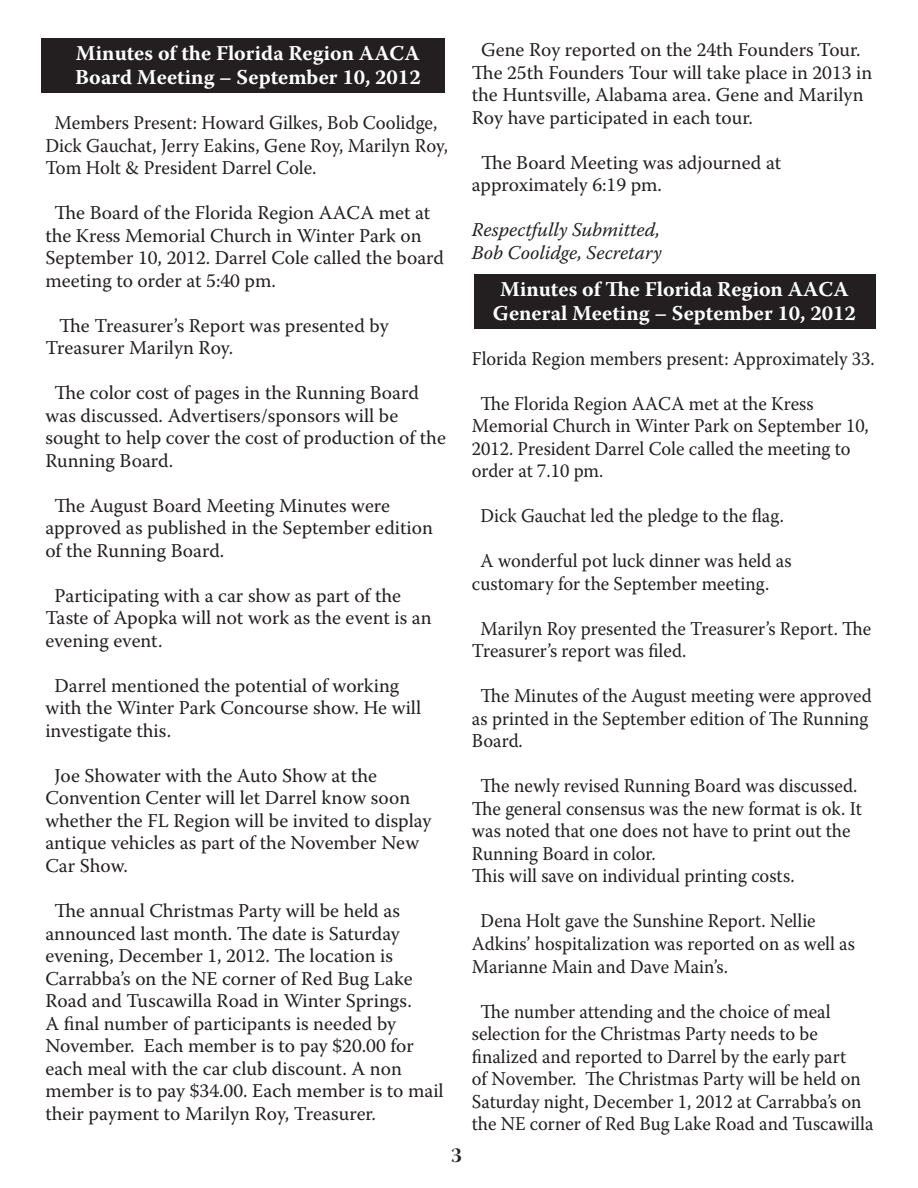
<style>
.page{position:relative;width:918px;height:1188px;background:#fff}
.page>*{position:absolute;margin:0;border:0;box-sizing:border-box;transform-origin:0 0}
.t1{font:700 21px/24px "Warnock Pro";color:#fff}
.t2{font:21px "Warnock Pro Bold Disp";color:#231f20}
.t3{font:19.5px/22.5px "Warnock Pro";color:#231f20}
.t4{font:19.5px/22.5px "Warnock Pro";color:#231f20;scale:.95 1}
.t5{font:19.5px/22.5px "Warnock Pro";color:#231f20;scale:.96 1}
.t6{font:italic 19.5px/22.5px "Warnock Pro";color:#231f20}
</style>
<div class="page">
<div style="left:41px;top:38px;width:404px;height:55px;background:#231f20"></div>
<div style="left:475px;top:274px;width:401px;height:54px;background:#231f20"></div>
<p class="t1" style="left:75px;top:41px;width:347px">Minutes of the Florida Region AACA<br>Board Meeting – September 10, 2012</p>
<p class="t5" style="left:45px;top:111px;width:421px;text-indent:9px">Members Present: Howard Gilkes, Bob Coolidge,<br>Dick Gauchat, Jerry Eakins, Gene Roy, Marilyn Roy,<br>Tom Holt &amp; President Darrel Cole.</p>
<p class="t3" style="left:45px;top:201px;width:400px;text-indent:9px">The Board of the Florida Region AACA met at the Kress Memorial Church in Winter Park on September 10, 2012. Darrel Cole called the board meeting to order at 5:40 pm.</p>
<p class="t3" style="left:45px;top:314px;width:345px;text-indent:14px">The Treasurer’s Report was presented by<br>Treasurer Marilyn Roy.</p>
<p class="t3" style="left:45px;top:381px;width:402px;text-indent:9px">The color cost of pages in the Running Board was discussed. Advertisers/sponsors will be sought to help cover the cost of production of the Running Board.</p>
<p class="t3" style="left:45px;top:494px;width:389px;text-indent:9px">The August Board Meeting Minutes were approved as published in the September edition of the Running Board.</p>
<p class="t3" style="left:45px;top:584px;width:388px;text-indent:9px">Participating with a car show as part of the<br>Taste of Apopka will not work as the event is an evening event.</p>
<p class="t3" style="left:45px;top:674px;width:377px;text-indent:9px">Darrel mentioned the potential of working with the Winter Park Concourse show. He will investigate this.</p>
<p class="t3" style="left:45px;top:764px;width:388px;text-indent:9px">Joe Showater with the Auto Show at the Convention Center will let Darrel know soon whether the FL Region will be invited to display antique vehicles as part of the November New Car Show.</p>
<p class="t3" style="left:45px;top:899px;width:400px;text-indent:9px">The annual Christmas Party will be held as announced last month. The date is Saturday evening, December 1, 2012. The location is Carrabba’s on the NE corner of Red Bug Lake Road and Tuscawilla Road in Winter Springs.<br>A final number of participants is needed by November. Each member is to pay $20.00 for each meal with the car club discount. A non member is to pay $34.00. Each member is to mail their payment to Marilyn Roy, Treasurer.</p>
<p class="t2" style="left:451px;top:1142px;width:12px">3</p>
<p class="t3" style="left:472px;top:38px;width:402px;text-indent:9px">Gene Roy reported on the 24th Founders Tour.<br>The 25th Founders Tour will take place in 2013 in the Huntsville, Alabama area. Gene and Marilyn Roy have participated in each tour.</p>
<p class="t3" style="left:472px;top:151px;width:311px;text-indent:9px">The Board Meeting was adjourned at approximately 6:19 pm.</p>
<p class="t6" style="left:472px;top:218px;width:191px">Respectfully Submitted,<br>Bob Coolidge, Secretary</p>
<p class="t1" style="left:493px;top:277px;width:364px;text-align:center">Minutes of The Florida Region AACA<br>General Meeting – September 10, 2012</p>
<p class="t4" style="left:472px;top:347px;width:426px">Florida Region members present: Approximately 33.</p>
<p class="t4" style="left:472px;top:392px;width:419px;text-indent:9px">The Florida Region AACA met at the Kress Memorial Church in Winter Park on September 10, 2012. President Darrel Cole called the meeting to order at 7.10 pm.</p>
<p class="t4" style="left:481px;top:504px;width:321px">Dick Gauchat led the pledge to the flag.</p>
<p class="t4" style="left:472px;top:549px;width:338px;text-indent:9px">A wonderful pot luck dinner was held as customary for the September meeting.</p>
<p class="t4" style="left:472px;top:617px;width:422px;text-indent:9px">Marilyn Roy presented the Treasurer’s Report. The<br>Treasurer’s report was filed.</p>
<p class="t4" style="left:472px;top:684px;width:423px;text-indent:9px">The Minutes of the August meeting were approved as printed in the September edition of The Running<br>Board.</p>
<p class="t4" style="left:472px;top:775px;width:412px;text-indent:9px">The newly revised Running Board was discussed.<br>The general consensus was the new format is ok. It was noted that one does not have to print out the Running Board in color.<br>This will save on individual printing costs.</p>
<p class="t4" style="left:472px;top:910px;width:405px;text-indent:9px">Dena Holt gave the Sunshine Report. Nellie<br>Adkins’ hospitalization was reported on as well as<br>Marianne Main and Dave Main’s.</p>
<p class="t4" style="left:472px;top:1000px;width:424px;text-indent:9px">The number attending and the choice of meal selection for the Christmas Party needs to be finalized and reported to Darrel by the early part<br>of November. The Christmas Party will be held on Saturday night, December 1, 2012 at Carrabba’s on the NE corner of Red Bug Lake Road and Tuscawilla</p>
</div>
